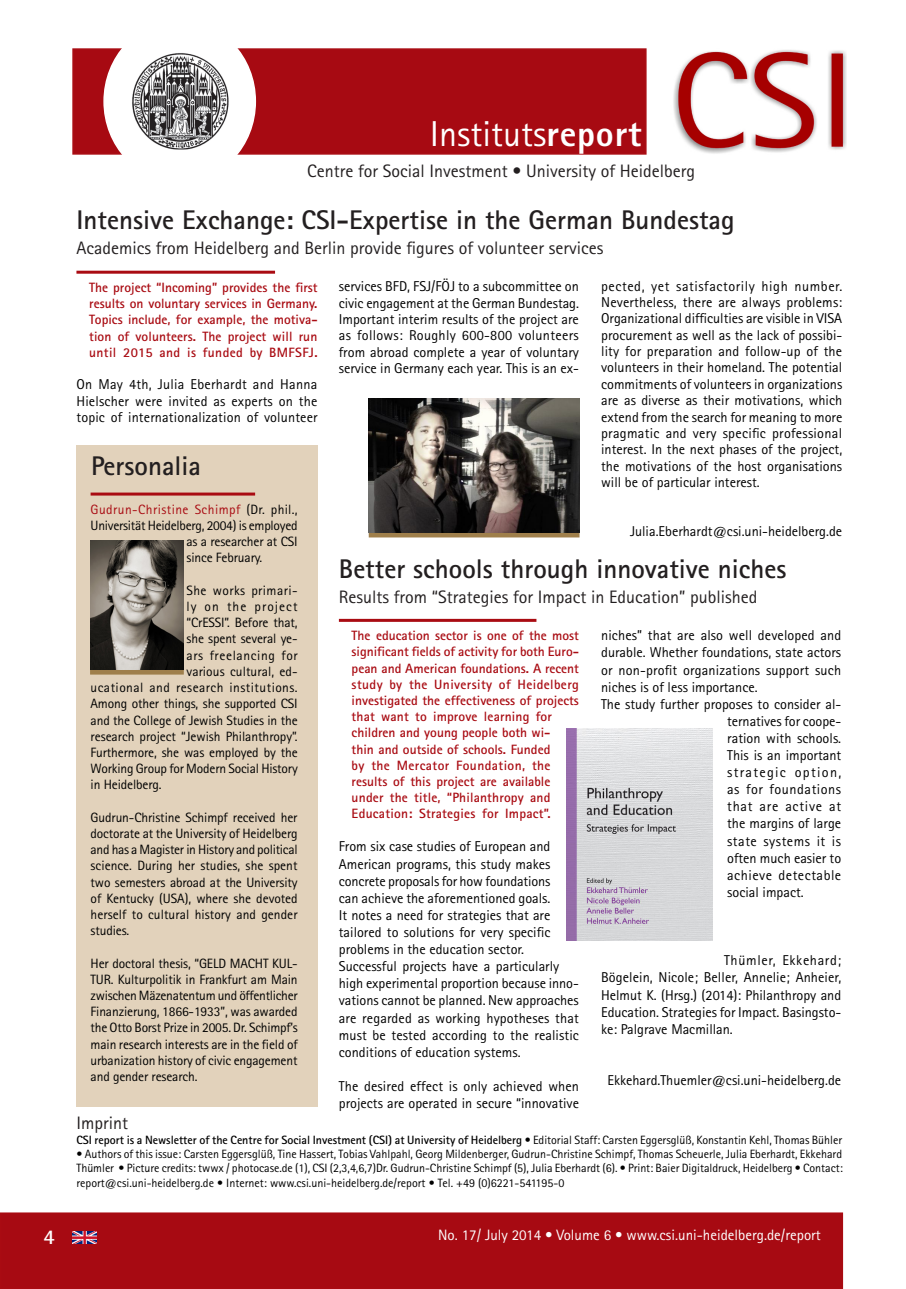
<style>
.page{position:relative;width:906px;height:1289px;background:#fff}
.page>*{position:absolute;margin:0;border:0;box-sizing:border-box;transform-origin:0 0}
.t1{font:36px "Rotis Sans Serif";color:#fff}
.Titel_2{font:700 27px "Rotis Sans Serif";color:#231f20}
.t2{font:700 21px "Rotis Sans Serif";color:#fff}
.Titel_3{font:18px "Rotis Sans Serif";color:#231f20}
.t3{font:15px "Rotis Sans Serif";color:#fff}
.t4{font:14.25px/17.1px "Rotis Sans Serif";color:#000;text-align:justify}
.Teaser{font:13.5px/16.2px "Rotis Sans Serif";letter-spacing:-.01em;color:#000;text-align:justify}
.Teaser-2{font:700 13.5px/16.2px "Rotis Sans Serif";color:#a90b12;text-align:justify}
.Teaser-3{font:13.5px "Rotis Sans Serif";letter-spacing:.03em;color:#a90b12}
.Teaser-4{font:13.5px "Rotis Sans Serif";letter-spacing:.035em;color:#000}
.Teaser-5{font:13.5px "Rotis Sans Serif";letter-spacing:.045em;color:#000}
.Teaser-6{font:13.5px "Rotis Sans Serif";letter-spacing:.03em;color:#000}
.Teaser-7{font:13.5px "Rotis Sans Serif";letter-spacing:.08em;color:#000}
.t5{font:12px/14.4px "Rotis Sans Serif";color:#000}
.t6{font:700 12px "Rotis Sans Serif";color:#000}
.s1{font-weight:800}
.s2{color:#000}
.s3{font-weight:400}
</style>
<div class="page">
<div style="left:72px;top:48px;width:574px;height:107px;background:#a70a12;border:2px solid #a90b12"></div>
<div style="left:1px;top:1213px;width:841px;height:75px;background:#a70a12"></div>
<div style="left:0;top:1212px;width:843px;height:76px;border:2px solid #a90b12"></div>
<img style="left:673px;top:50px;width:174px;height:104px">
<img style="left:72px;top:1231px;width:24px;height:12px">
<div style="left:104px;top:21px;width:151px;height:161px;background:#fff;border-radius:50%"></div>
<img style="left:132px;top:53px;width:97px;height:97px">
<div style="left:77px;top:445px;width:240px;height:661px;background:#e2d2bb"></div>
<hr style="left:76px;top:271px;width:199px;height:3px;background:#a90b12">
<hr style="left:339px;top:619px;width:197px;height:3px;background:#a90b12">
<svg style="left:90px;top:669px;width:94px;height:5px"></svg>
<img style="left:90px;top:541px;width:94px;height:128px">
<img style="left:566px;top:728px;width:146px;height:212px">
<hr style="left:91px;top:492px;width:164px;height:3px;background:#a90b12">
<svg style="left:369px;top:532px;width:210px;height:5px"></svg>
<img style="left:369px;top:399px;width:211px;height:133px">
<p class="t2" style="left:43px;top:1223px;width:13px">4</p>
<p class="t1" style="left:430px;top:113px;width:213px">Instituts<span class="s1">report</span></p>
<p class="Titel_3" style="left:307px;top:161px;width:389px">Centre for Social Investment • University of Heidelberg</p>
<p class="Titel_2" style="left:77px;top:203px;width:659px">Intensive Exchange: CSI-Expertise in the German Bundestag</p>
<p class="Titel_3" style="left:77px;top:237px;width:528px">Academics from Heidelberg and Berlin provide figures of volunteer services</p>
<p class="Teaser-2" style="left:89px;top:279px;width:230px">The project “Incoming” provides the first results on voluntary services in Germany.<br>Topics include, for example, the motiva&shy;tion of volunteers. The project will run until 2015 and is funded by BMFSFJ.</p>
<p class="t4" style="left:76px;top:376px;width:243px;line-height:16.4px">On May 4th, Julia Eberhardt and Hanna Hielscher were invited as experts on the topic of internationalization of volunteer</p>
<p class="Titel_2" style="left:91px;top:449px;width:111px">Personalia</p>
<p class="Teaser-3" style="left:91px;top:501px;width:208px">Gudrun-Christine Schimpf <span class="s2">(Dr. phil.,</span></p>
<p class="Teaser" style="left:91px;top:517px;width:208px">Universität Heidelberg, 2004) is employed</p>
<p class="Teaser" style="left:186px;top:533px;width:113px">as a researcher at CSI</p>
<p class="Teaser" style="left:186px;top:549px;width:77px">since February.</p>
<p class="Teaser-6" style="left:186px;top:582px;width:113px">She works primari-</p>
<p class="Teaser-7" style="left:186px;top:598px;width:113px">ly on the project</p>
<p class="Teaser" style="left:186px;top:614px;width:113px">“CrESSI”. Before that,</p>
<p class="Teaser" style="left:186px;top:630px;width:113px">she spent several ye-</p>
<p class="Teaser-5" style="left:186px;top:647px;width:113px">ars freelancing for</p>
<p class="Teaser" style="left:186px;top:663px;width:113px">various cultural, ed-</p>
<p class="Teaser-4" style="left:91px;top:679px;width:209px">ucational and research institutions.</p>
<p class="Teaser" style="left:91px;top:695px;width:209px">Among other things, she supported CSI</p>
<p class="Teaser" style="left:91px;top:711px;width:209px">and the College of Jewish Studies in the</p>
<p class="Teaser" style="left:91px;top:728px;width:208px">research project “Jewish Philanthropy”.</p>
<p class="Teaser" style="left:91px;top:744px;width:209px">Furthermore, she was employed by the</p>
<p class="Teaser" style="left:91px;top:760px;width:209px">Working Group for Modern Social History</p>
<p class="Teaser" style="left:91px;top:776px;width:72px">in Heidelberg.</p>
<p class="Teaser" style="left:91px;top:809px;width:209px">Gudrun-Christine Schimpf received her doctorate at the University of Heidelberg and has a Magister in History and political science. During her studies, she spent two semesters abroad at the University of Kentucky (USA), where she devoted herself to cultural history and gender studies.</p>
<p class="Teaser" style="left:91px;top:954px;width:209px">Her doctoral thesis, “GELD MACHT KUL-TUR. Kulturpolitik in Frankfurt am Main zwischen Mäzenatentum und öffentlicher Finanzierung, 1866-1933”, was awarded the Otto Borst Prize in 2005. Dr. Schimpf’s main research interests are in the field of urbanization history of civic engagement and gender research.</p>
<p class="t4" style="left:339px;top:278px;width:242px;line-height:16.4px">services BFD, FSJ/FÖJ to a subcommittee on civic engagement at the German Bundestag.</p>
<p class="t4" style="left:339px;top:311px;width:242px;line-height:16.4px">Important interim results of the project are as follows: Roughly 600-800 volunteers from abroad complete a year of voluntary service in Germany each year. This is an ex-</p>
<p class="t4" style="left:601px;top:277px;width:243px;line-height:16.4px">pected, yet satisfactorily high number.<br>Nevertheless, there are always problems:<br>Organizational difficulties are visible in VISA procurement as well as the lack of possibi&shy;lity for preparation and follow-up of the volunteers in their homeland. The potential commitments of volunteers in organizations are as diverse as their motivations, which extend from the search for meaning to more pragmatic and very specific professional interest. In the next phases of the project, the motivations of the host organisations will be of particular interest.</p>
<p class="t4" style="left:630px;top:522px;width:214px">Julia.Eberhardt@csi.uni-heidelberg.de</p>
<p class="Titel_2" style="left:339px;top:552px;width:449px">Better schools through innovative niches</p>
<p class="Titel_3" style="left:339px;top:586px;width:420px">Results from “Strategies for Impact in Education” published</p>
<p class="Teaser-2" style="left:352px;top:627px;width:229px;text-align:left">The education sector is one of the most significant fields of activity for both Euro&shy;pean and American foundations. A recent study by the University of Heidelberg investigated the effectiveness of projects that want to improve learning for children and young people both wi-<br>thin and outside of schools. Funded<br>by the Mercator Foundation, the results of this project are available under the title, “Philanthropy and Education: Strategies for Impact”.</p>
<p class="t4" style="left:339px;top:838px;width:213px">From six case studies of European and American programs, this study makes concrete proposals for how foundations can achieve the aforementioned goals.<br>It notes a need for strategies that are tailored to solutions for very specific problems in the education sector.</p>
<p class="t4" style="left:339px;top:957px;width:241px;text-align:left">Successful projects have a particularly high experimental proportion because inno&shy;vations cannot be planned. New approaches are regarded as working hypotheses that must be tested according to the realistic conditions of education systems.</p>
<p class="t4" style="left:339px;top:1077px;width:242px">The desired effect is only achieved when projects are operated in secure “innovative</p>
<p class="t4" style="left:601px;top:626px;width:242px">niches” that are also well developed and durable. Whether foundations, state actors or non-profit organizations support such niches is of less importance.</p>
<p class="t4" style="left:727px;top:695px;width:116px;text-indent:-126px">The study further proposes to consider al&shy;ternatives for coope&shy;ration with schools.<br>This is an important strategic option, as for foundations that are active at the margins of large state systems it is often much easier to achieve detectable social impact.</p>
<p class="t4" style="left:601px;top:951px;width:242px;text-indent:123px">Thümler, Ekkehard; Bögelein, Nicole; Beller, Annelie; Anheier, Helmut K. (Hrsg.) (2014): Philanthropy and Education. Strategies for Impact. Basingsto&shy;ke: Palgrave Macmillan.</p>
<p class="t4" style="left:607px;top:1071px;width:235px">Ekkehard.Thuemler@csi.uni-heidelberg.de</p>
<p class="Titel_3" style="left:77px;top:1112px;width:53px">Imprint</p>
<p class="t6" style="left:77px;top:1131px;width:767px">CSI report is a Newsletter of the Centre for Social Investment (CSI) at University of Heidelberg <span class="s3">• Editorial Staff: Carsten Eggersglüß, Konstantin Kehl, Thomas Bühler</span></p>
<p class="t5" style="left:77px;top:1146px;width:768px">• Authors of this issue: Carsten Eggersglüß, Tine Hassert, Tobias Vahlpahl, Georg Mildenberger, Gudrun-Christine Schimpf, Thomas Scheuerle, Julia Eberhardt, Ekkehard<br>Thümler • Picture credits: twwx / photocase.de (1), CSI (2,3,4,6,7)Dr. Gudrun-Christine Schimpf (5), Julia Eberhardt (6). • Print: Baier Digitaldruck, Heidelberg • Contact:</p>
<p class="t5" style="left:77px;top:1175px;width:489px">report@csi.uni-heidelberg.de • Internet: www.csi.uni-heidelberg.de/report • Tel. +49 (0)6221-541195-0</p>
<p class="t3" style="left:438px;top:1226px;width:384px">No. 17/ July 2014 • Volume 6 • www.csi.uni-heidelberg.de/report</p>
</div>
